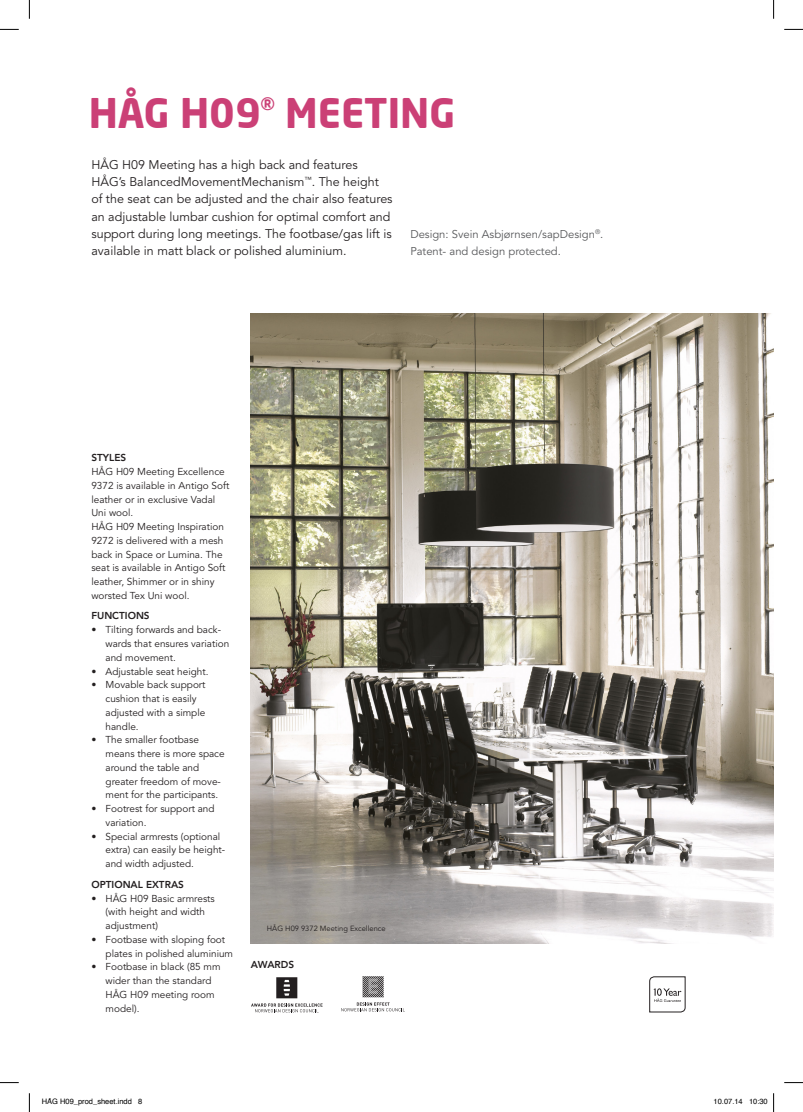
<style>
.page{position:relative;width:803px;height:1112px;background:#fff}
.page>*{position:absolute;margin:0;border:0;box-sizing:border-box;transform-origin:0 0}
.HEADLINE_BOLD_UPPERC{font:700 40px "Neo Sans";color:#cb4076}
.HÅG___Body_Copy_10pt{font:12.5px/17.2px "Avenir LT Std";color:#231f20}
.HÅG___Body_Copy_10pt-2{font:11.25px/17.2px "Avenir LT Std";color:#57585a}
.HÅG___Caption_Body_C{font:10px/13.8px "Avenir LT Std";color:#231f20}
.HÅG___Caption_Headli{font:10px/13.8px "Avenir LT Std";color:#231f20}
.HÅG___Caption_Headli-2{font:800 10px "Avenir LT Std";color:#231f20}
.t1{font:7.5px "Helvetica";color:#000}
.HÅG___Body_6pt___Bla{font:7.5px "Avenir LT Std";color:#231f20}
.s1{font-weight:800}
</style>
<div class="page">
<img style="left:251px;top:313px;width:522px;height:630px">
<svg style="left:251px;top:977px;width:72px;height:35px"></svg>
<svg style="left:341px;top:976px;width:63px;height:35px"></svg>
<svg style="left:649px;top:976px;width:36px;height:35px"></svg>
<svg style="left:0;top:29px;width:19px;height:1px"></svg>
<svg style="left:784px;top:29px;width:19px;height:1px"></svg>
<svg style="left:0;top:1082px;width:19px;height:1px"></svg>
<svg style="left:784px;top:1082px;width:19px;height:1px"></svg>
<svg style="left:29px;top:0;width:1px;height:19px"></svg>
<svg style="left:29px;top:1093px;width:1px;height:18px"></svg>
<svg style="left:773px;top:0;width:1px;height:19px"></svg>
<svg style="left:773px;top:1093px;width:1px;height:18px"></svg>
<p class="HEADLINE_BOLD_UPPERC" style="left:89px;top:87px;width:368px">HÅG H09<sup>®</sup> MEETING</p>
<p class="HÅG___Body_Copy_10pt" style="left:91px;top:156px;width:303px">HÅG H09 Meeting has a high back and features HÅG’s BalancedMovementMechanism<sup>™</sup>. The height of the seat can be adjusted and the chair also features an adjustable lumbar cushion for optimal comfort and support during long meetings. The footbase/gas lift is available in matt black or polished aluminium.</p>
<p class="HÅG___Body_Copy_10pt-2" style="left:410px;top:226px;width:194px">Design: Svein Asbjørnsen/sapDesign<sup>®</sup>.<br>Patent- and design protected.</p>
<p class="HÅG___Caption_Headli" style="left:91px;top:451px;width:139px"><span class="s1">STYLES<br></span>HÅG H09 Meeting Excellence<br>9372 is available in Antigo Soft leather or in exclusive Vadal<br>Uni wool.</p>
<p class="HÅG___Caption_Body_C" style="left:91px;top:520px;width:136px">HÅG H09 Meeting Inspiration<br>9272 is delivered with a mesh back in Space or Lumina. The seat is available in Antigo Soft leather, Shimmer or in shiny worsted Tex Uni wool.</p>
<p class="HÅG___Caption_Headli-2" style="left:91px;top:610px;width:60px">FUNCTIONS</p>
<p class="HÅG___Caption_Body_C" style="left:106px;top:623px;width:125px;text-indent:-14px">• Tilting forwards and back&shy;wards that ensures variation and movement.</p>
<p class="HÅG___Caption_Body_C" style="left:91px;top:664px;width:119px">• Adjustable seat height.</p>
<p class="HÅG___Caption_Body_C" style="left:106px;top:678px;width:102px;text-indent:-14px">• Movable back support cushion that is easily adjusted with a simple handle.</p>
<p class="HÅG___Caption_Body_C" style="left:106px;top:733px;width:121px;text-indent:-14px">• The smaller footbase means there is more space around the table and greater freedom of move&shy;ment for the participants.</p>
<p class="HÅG___Caption_Body_C" style="left:106px;top:801px;width:111px;text-indent:-14px">• Footrest for support and variation.</p>
<p class="HÅG___Caption_Body_C" style="left:106px;top:829px;width:121px;text-indent:-14px">• Special armrests (optional extra) can easily be height&shy;and width adjusted.</p>
<p class="HÅG___Caption_Headli-2" style="left:91px;top:878px;width:94px">OPTIONAL EXTRAS</p>
<p class="HÅG___Caption_Body_C" style="left:106px;top:891px;width:111px;text-indent:-14px">• HÅG H09 Basic armrests (with height and width adjustment)</p>
<p class="HÅG___Caption_Body_C" style="left:106px;top:932px;width:129px;text-indent:-14px">• Footbase with sloping foot plates in polished aluminium</p>
<p class="HÅG___Caption_Body_C" style="left:106px;top:960px;width:117px;text-indent:-14px">• Footbase in black (85 mm wider than the standard<br>HÅG H09 meeting room model).</p>
<p class="HÅG___Caption_Headli-2" style="left:251px;top:958px;width:45px">AWARDS</p>
<p class="HÅG___Body_6pt___Bla" style="left:267px;top:923px;width:120px">HÅG H09 9372 Meeting Excellence</p>
<p class="t1" style="left:42px;top:1095px;width:102px">HÅG H09_prod_sheet.indd 8</p>
<p class="t1" style="left:713px;top:1095px;width:56px">10.07.14 10:30</p>
</div>
